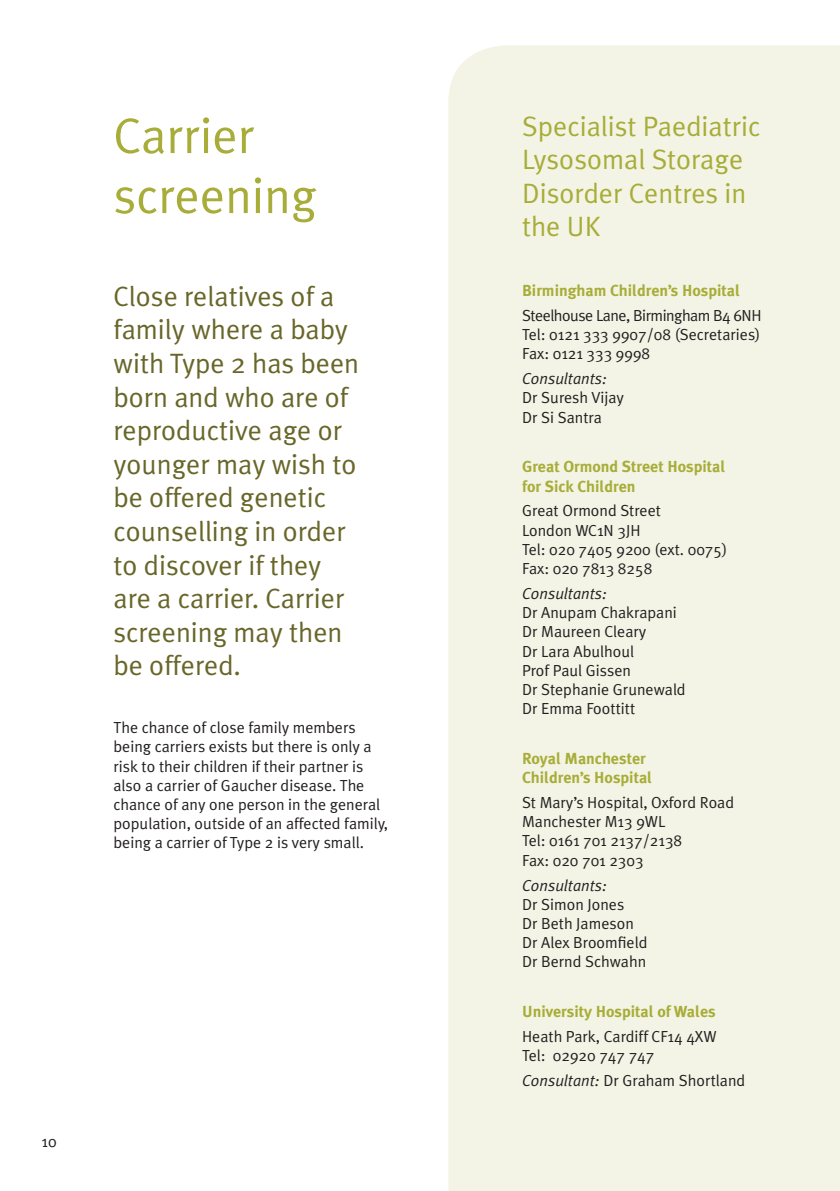
<style>
.page{position:relative;width:840px;height:1191px;background:#fff}
.page>*{position:absolute;margin:0;border:0;box-sizing:border-box;transform-origin:0 0}
.t1{font:50px/60px "Meta Plus Normal";color:#a7ad38}
.t2{font:28px/33.6px "Meta Plus Normal";color:#69662a}
.t3{font:28px/33.6px "Meta Plus Normal";color:#a7ad38}
.t4{font:16px/19.2px "Meta Plus Normal";color:#231f20}
.t5{font:700 16px/19.2px "Meta Plus";color:#a7ad38}
.s1{font-style:italic}
</style>
<div class="page">
<div style="left:448px;top:45px;width:391px;height:1146px;background:#f4f4e6"></div>
<p class="t1" style="left:113px;top:105px;width:204px">Carrier screening</p>
<p class="t2" style="left:113px;top:279px;width:247px">Close relatives of a family where a baby with Type 2 has been born and who are of reproductive age or younger may wish to be offered genetic counselling in order to discover if they are a carrier. Carrier screening may then be offered.</p>
<p class="t4" style="left:113px;top:718px;width:276px">The chance of close family members being carriers exists but there is only a risk to their children if their partner is also a carrier of Gaucher disease. The chance of any one person in the general population, outside of an affected family, being a carrier of Type 2 is very small.</p>
<p class="t4" style="left:42px;top:1131px;width:17px">10</p>
<p class="t3" style="left:522px;top:109px;width:240px">Specialist Paediatric<br>Lysosomal Storage<br>Disorder Centres in the UK</p>
<p class="t5" style="left:522px;top:281px;width:219px">Birmingham Children’s Hospital</p>
<p class="t4" style="left:522px;top:305px;width:241px;text-align:justify">Steelhouse Lane, Birmingham B4 6NH Tel: 0121 333 9907/08 (Secretaries)<br>Fax: 0121 333 9998</p>
<p class="t4" style="left:522px;top:369px;width:103px"><span class="s1">Consultants:<br></span>Dr Suresh Vijay<br>Dr Si Santra</p>
<p class="t5" style="left:522px;top:457px;width:204px">Great Ormond Street Hospital for Sick Children</p>
<p class="t4" style="left:522px;top:501px;width:206px">Great Ormond Street<br>London WC1N 3JH<br>Tel: 020 7405 9200 (ext. 0075)<br>Fax: 020 7813 8258</p>
<p class="t4" style="left:522px;top:583px;width:165px"><span class="s1">Consultants:<br></span>Dr Anupam Chakrapani<br>Dr Maureen Cleary<br>Dr Lara Abulhoul<br>Prof Paul Gissen<br>Dr Stephanie Grunewald<br>Dr Emma Foottitt</p>
<p class="t5" style="left:522px;top:748px;width:131px">Royal Manchester<br>Children’s Hospital</p>
<p class="t4" style="left:522px;top:792px;width:213px">St Mary’s Hospital, Oxford Road<br>Manchester M13 9WL<br>Tel: 0161 701 2137/2138<br>Fax: 020 701 2303</p>
<p class="t4" style="left:522px;top:875px;width:127px"><span class="s1">Consultants:<br></span>Dr Simon Jones<br>Dr Beth Jameson<br>Dr Alex Broomfield<br>Dr Bernd Schwahn</p>
<p class="t5" style="left:522px;top:1002px;width:195px">University Hospital of Wales</p>
<p class="t4" style="left:522px;top:1026px;width:196px">Heath Park, Cardiff CF14 4XW<br>Tel: 02920 747 747</p>
<p class="t4" style="left:522px;top:1070px;width:224px"><span class="s1">Consultant:</span> Dr Graham Shortland</p>
</div>
